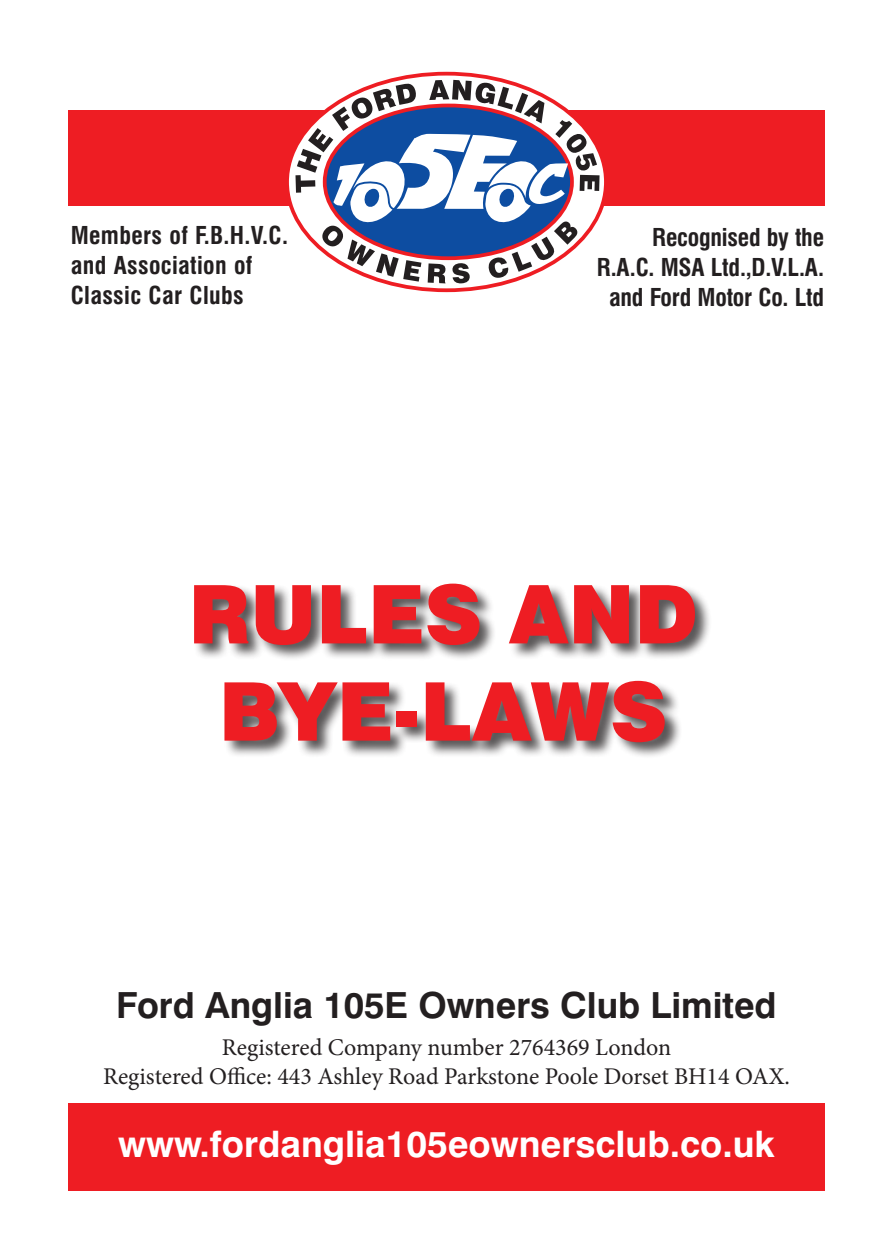
<style>
.page{position:relative;width:893px;height:1259px;background:#fff}
.page>*{position:absolute;margin:0;border:0;box-sizing:border-box;transform-origin:0 0}
.t1{font:900 81px/97.2px "Swiss 721 BT";color:#ee1d23;text-align:center}
.t2{font:700 36.6px "Swiss 721 BT";color:#fff}
.t3{font:700 36px "Swiss 721 BT";color:#231f20}
.t4{font:24px/28.8px "Minion Pro";color:#231f20;text-align:center}
.t5{font:700 condensed 24px/30px "Swiss 721 BT";letter-spacing:-.01em;color:#231f20;text-align:right}
.t6{font:700 condensed 24px/30px "Swiss 721 BT";letter-spacing:.015em;color:#231f20}
</style>
<div class="page">
<div style="left:68px;top:111px;width:757px;height:95px;background:#ee1d23"></div>
<div style="left:68px;top:1103px;width:757px;height:88px;background:#ee1d23"></div>
<div style="left:194px;top:584px;width:518px;height:174px;background:#231f20;opacity:.75"></div>
<svg style="left:295px;top:80px;width:305px;height:204px"></svg>
<p class="t6" style="left:71px;top:220px;width:219px">Members of F.B.H.V.C. and Association of<br>Classic Car Clubs</p>
<p class="t5" style="left:597px;top:222px;width:229px">Recognised by the<br>R.A.C. MSA Ltd.,D.V.L.A. and Ford Motor Co. Ltd</p>
<p class="t1" style="left:189px;top:565px;width:511px">RULES AND<br>BYE-LAWS</p>
<p class="t3" style="left:116px;top:983px;width:662px">Ford Anglia 105E Owners Club Limited</p>
<p class="t4" style="left:103px;top:1033px;width:688px">Registered Company number 2764369 London<br>Registered Office: 443 Ashley Road Parkstone Poole Dorset BH14 OAX.</p>
<p class="t2" style="left:118px;top:1122px;width:658px">www.fordanglia105eownersclub.co.uk</p>
</div>
